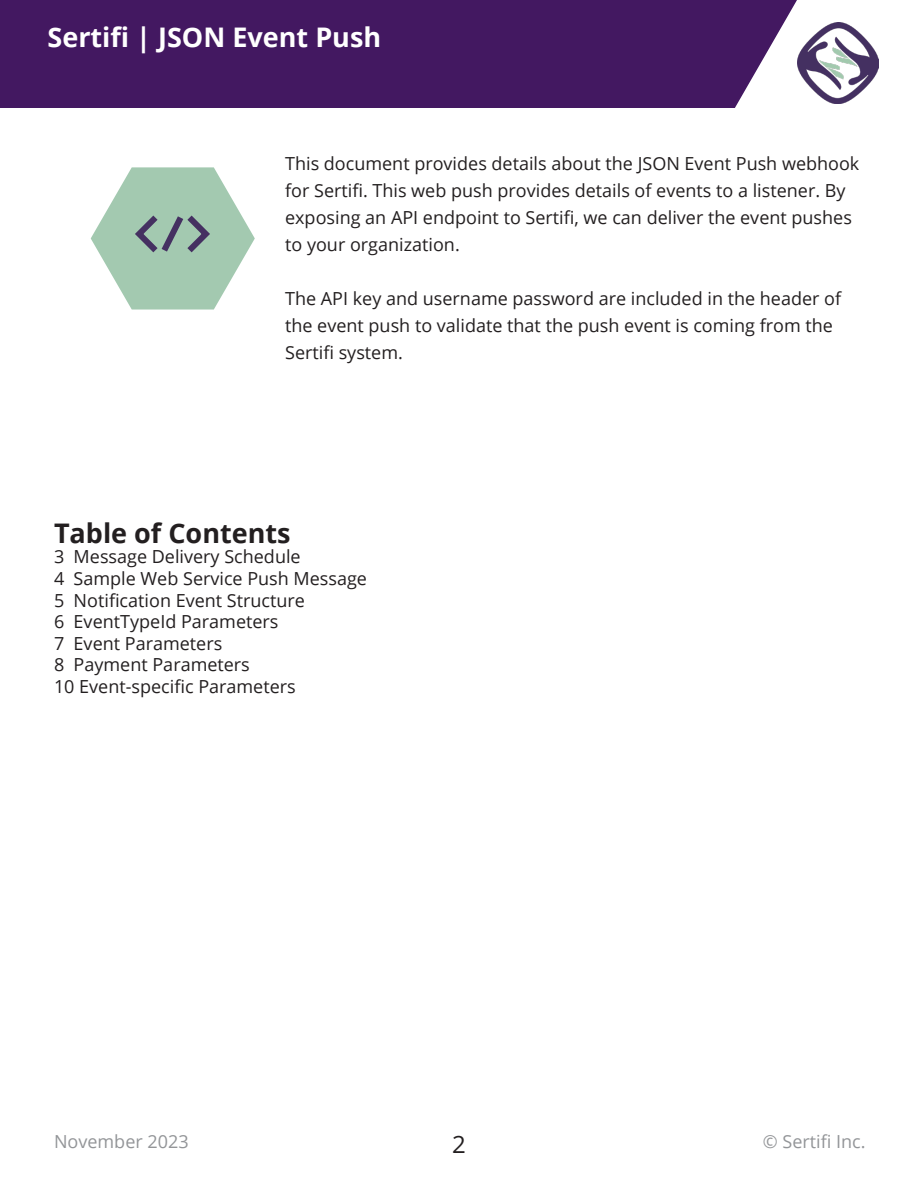
<style>
.page{position:relative;width:918px;height:1188px;background:#fff}
.page>*{position:absolute;margin:0;border:0;box-sizing:border-box;transform-origin:0 0}
.t1{font:700 27px "Open Sans";color:#fff}
.Apply_Open_Sans_Regular{font:700 27px "Open Sans";color:#231f20}
.t2{font:24px "Open Sans";color:#231f20}
.Apply_Open_Sans_Regular-2{font:18px/27px "Open Sans";color:#231f20}
.t3{font:18px "Open Sans";color:#939598}
</style>
<div class="page">
<img style="left:798px;top:23px;width:81px;height:81px">
<div style="left:0;top:0;width:798px;height:108px;background:#431861"></div>
<svg style="left:91px;top:167px;width:164px;height:143px"></svg>
<p class="t1" style="left:48px;top:18px;width:335px">Sertifi | JSON Event Push</p>
<p class="Apply_Open_Sans_Regular-2" style="left:285px;top:150px;width:576px">This document provides details about the JSON Event Push webhook for Sertifi. This web push provides details of events to a listener. By exposing an API endpoint to Sertifi, we can deliver the event pushes to your organization.</p>
<p class="Apply_Open_Sans_Regular-2" style="left:285px;top:285px;width:558px">The API key and username password are included in the header of the event push to validate that the push event is coming from the<br>Sertifi system.</p>
<p class="Apply_Open_Sans_Regular" style="left:54px;top:515px;width:238px">Table of Contents</p>
<p class="Apply_Open_Sans_Regular-2" style="left:54px;top:543px;width:248px">3 Message Delivery Schedule</p>
<p class="Apply_Open_Sans_Regular-2" style="left:54px;top:565px;width:315px">4 Sample Web Service Push Message</p>
<p class="Apply_Open_Sans_Regular-2" style="left:54px;top:586px;width:253px">5 Notification Event Structure</p>
<p class="Apply_Open_Sans_Regular-2" style="left:54px;top:608px;width:226px">6 EventTypeId Parameters</p>
<p class="Apply_Open_Sans_Regular-2" style="left:54px;top:629px;width:170px">7 Event Parameters</p>
<p class="Apply_Open_Sans_Regular-2" style="left:54px;top:651px;width:197px">8 Payment Parameters</p>
<p class="Apply_Open_Sans_Regular-2" style="left:54px;top:673px;width:243px">10 Event-specific Parameters</p>
<p class="t3" style="left:54px;top:1129px;width:136px">November 2023</p>
<h2 class="t2" style="left:452px;top:1128px;width:15px">2</h2>
<p class="t3" style="left:763px;top:1129px;width:104px">© Sertifi Inc.</p>
</div>
